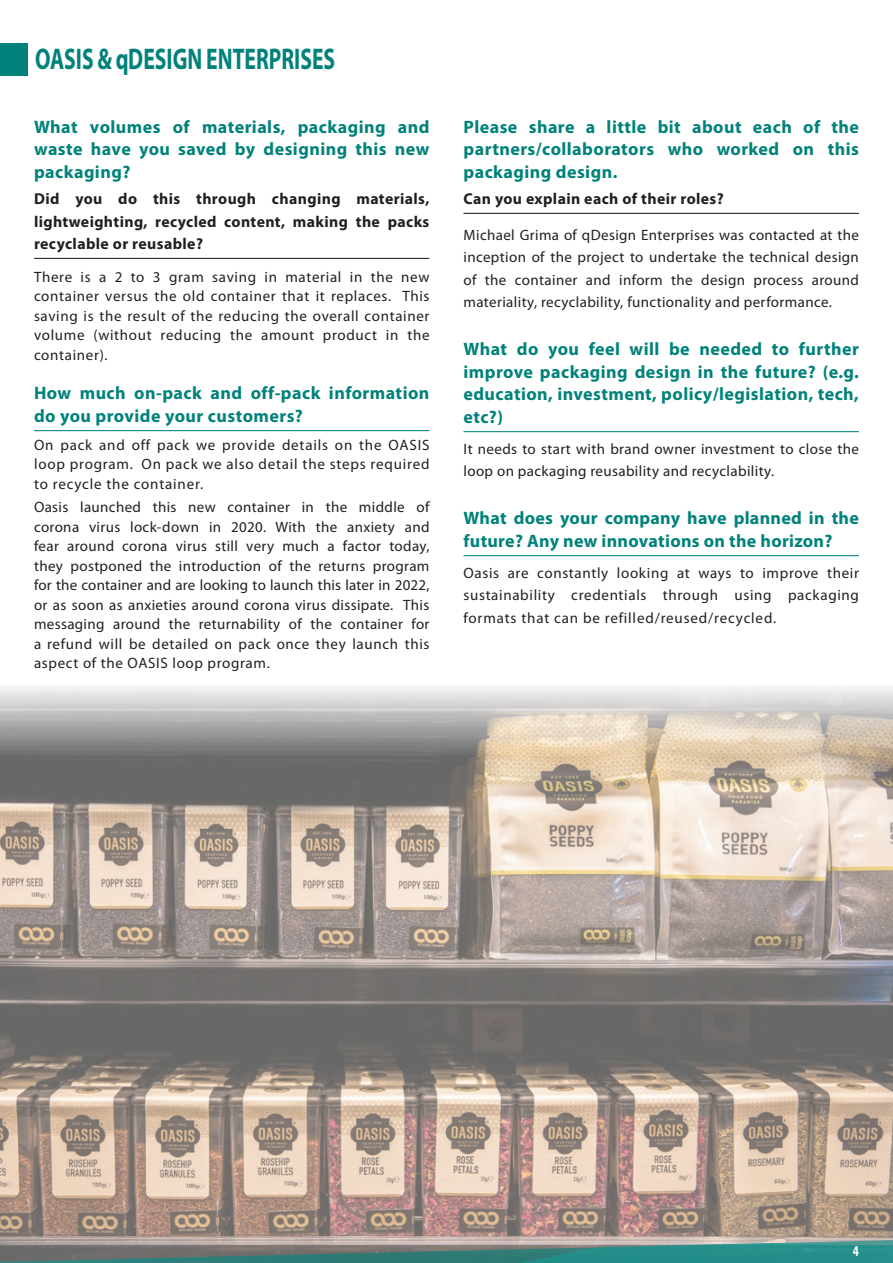
<style>
.page{position:relative;width:893px;height:1263px;background:#fff}
.page>*{position:absolute;margin:0;border:0;box-sizing:border-box;transform-origin:0 0}
.t1{font:700 30px "Myriad Pro";color:#00827a;scale:.72 1}
.t2{font:700 18px/22.5px "Myriad Pro";letter-spacing:.025em;color:#00827a;text-align:justify}
.t3{font:700 15.75px/22.5px "Myriad Pro";letter-spacing:.025em;color:#231f20;text-align:justify}
.t4{font:15px/19.5px "Myriad Pro";letter-spacing:.045em;color:#231f20;text-align:justify}
.t5{font:15px/22.5px "Myriad Pro";letter-spacing:.025em;color:#231f20}
.t6{font:700 15px "Myriad Pro";color:#fff;scale:.74 1}
</style>
<div class="page">
<img style="left:0;top:687px;width:893px;height:553px">
<svg style="left:0;top:1240px;width:893px;height:23px;background:#5d8a86"></svg>
<div style="left:0;top:43px;width:27px;height:33px;background:#00827a"></div>
<hr style="left:34px;top:258px;width:395px;height:1px;background:#231f20">
<hr style="left:34px;top:430px;width:395px;height:1px;background:#00827a">
<hr style="left:463px;top:213px;width:396px;height:1px;background:#231f20">
<hr style="left:463px;top:431px;width:396px;height:1px;background:#00827a">
<hr style="left:463px;top:555px;width:396px;height:1px;background:#00827a">
<h1 class="t1" style="left:35px;top:42px;width:419px">OASIS &amp; qDESIGN ENTERPRISES</h1>
<p class="t2" style="left:34px;top:115px;width:397px">What volumes of materials, packaging and waste have you saved by designing this new packaging?</p>
<p class="t3" style="left:34px;top:188px;width:397px">Did you do this through changing materials, lightweighting, recycled content, making the packs recyclable or reusable?</p>
<p class="t4" style="left:34px;top:267px;width:397px">There is a 2 to 3 gram saving in material in the new container versus the old container that it replaces. This saving is the result of the reducing the overall container volume (without reducing the amount product in the container).</p>
<p class="t2" style="left:34px;top:382px;width:397px">How much on-pack and off-pack information do you provide your customers?</p>
<p class="t4" style="left:34px;top:435px;width:397px">On pack and off pack we provide details on the OASIS loop program. On pack we also detail the steps required to recycle the container.</p>
<p class="t4" style="left:34px;top:498px;width:397px">Oasis launched this new container in the middle of corona virus lock-down in 2020. With the anxiety and fear around corona virus still very much a factor today, they postponed the introduction of the returns program for the container and are looking to launch this later in 2022, or as soon as anxieties around corona virus dissipate. This messaging around the returnability of the container for a refund will be detailed on pack once they launch this aspect of the OASIS loop program.</p>
<p class="t2" style="left:463px;top:115px;width:397px">Please share a little bit about each of the partners/collaborators who worked on this packaging design.</p>
<p class="t3" style="left:463px;top:188px;width:262px">Can you explain each of their roles?</p>
<p class="t4" style="left:463px;top:224px;width:397px;line-height:22.5px">Michael Grima of qDesign Enterprises was contacted at the inception of the project to undertake the technical design of the container and inform the design process around materiality, recyclability, functionality and performance.</p>
<p class="t2" style="left:463px;top:338px;width:397px">What do you feel will be needed to further improve packaging design in the future? (e.g. education, investment, policy/legislation, tech, etc?)</p>
<p class="t5" style="left:463px;top:438px;width:397px">It needs to start with brand owner investment to close the loop on packaging reusability and recyclability.</p>
<p class="t2" style="left:463px;top:507px;width:397px">What does your company have planned in the future? Any new innovations on the horizon?</p>
<p class="t4" style="left:463px;top:562px;width:397px;line-height:22.5px">Oasis are constantly looking at ways to improve their sustainability credentials through using packaging formats that can be refilled/reused/recycled.</p>
<p class="t6" style="left:853px;top:1242px;width:10px">4</p>
</div>
